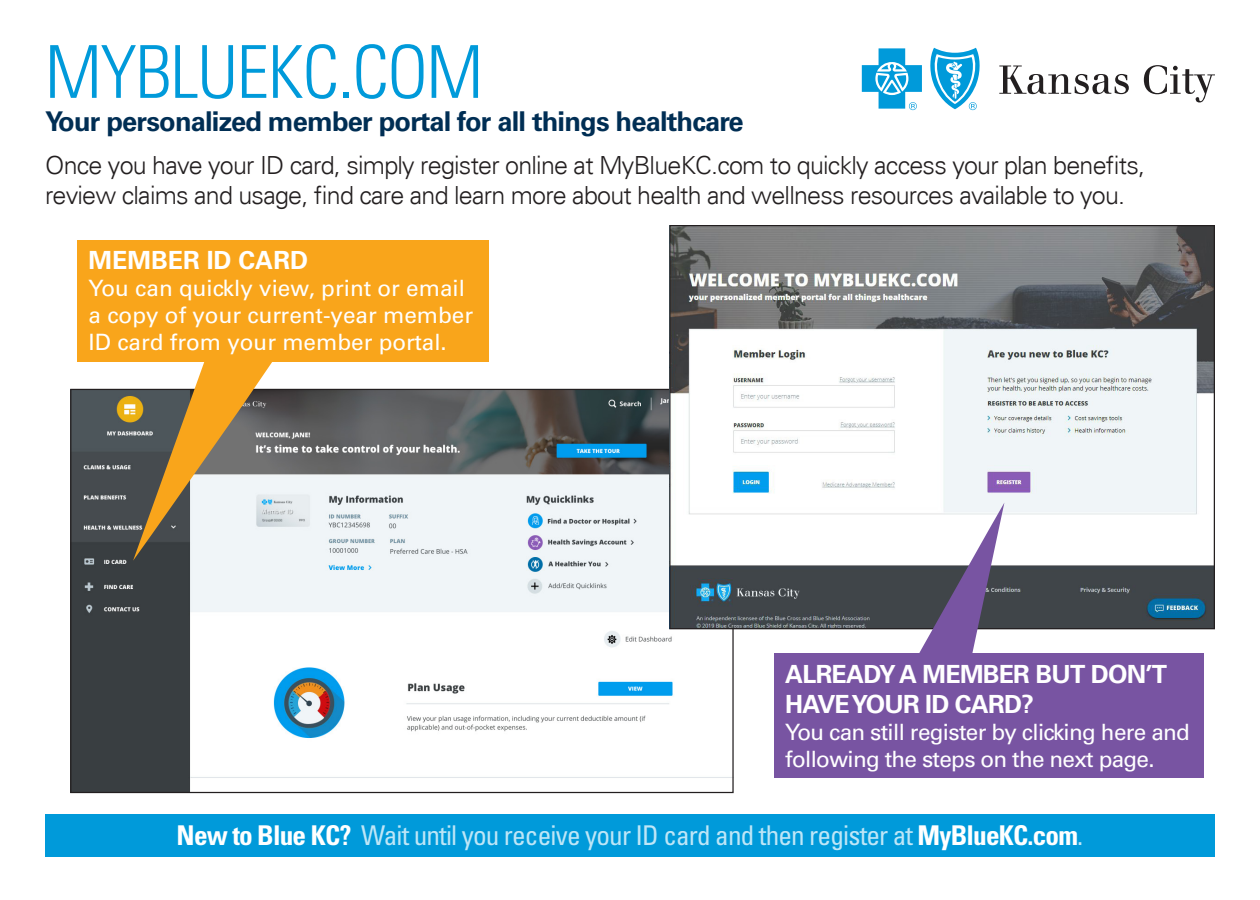
<style>
.page{position:relative;width:1260px;height:900px;background:#fff}
.page>*{position:absolute;margin:0;border:0;box-sizing:border-box;transform-origin:0 0}
.MG_H1{font:300 condensed 73px "Univers LT Std";letter-spacing:-.02em;color:#009ada}
.MG_Callout_6{font:condensed 27.25px "Univers LT Std";letter-spacing:-.03em;color:#bee6f7}
.MG_Body{font:700 27.25px "Univers LT Std";letter-spacing:-.03em;color:#002e54}
.MG_Body-2{font:300 25px/30px "Univers";letter-spacing:-.03em;color:#231f20}
.MG_Body-3{font:700 25px/30.2px "Univers LT Std";letter-spacing:-.03em;color:#fff}
.MG_Body-4{font:700 25px "Univers LT Std";color:#fff}
.MG_Body-5{font:22.5px/27px "Univers LT Std";color:#fff}
.MG_Body-6{font:22.5px/27px "Univers LT Std";letter-spacing:-.03em;color:#fff}
.s1{font-weight:700;color:#fff}
</style>
<div class="page">
<img style="left:72px;top:391px;width:660px;height:400px">
<img style="left:671px;top:227px;width:542px;height:400px">
<div style="left:45px;top:814px;width:1170px;height:42px;background:#009ada"></div>
<svg style="left:999px;top:66px;width:130px;height:28px"></svg>
<svg style="left:1144px;top:65px;width:71px;height:37px"></svg>
<svg style="left:862px;top:48px;width:60px;height:62px"></svg>
<svg style="left:930px;top:48px;width:50px;height:62px"></svg>
<svg style="left:133px;top:362px;width:156px;height:199px"></svg>
<svg style="left:883px;top:503px;width:121px;height:150px"></svg>
<div style="left:77px;top:240px;width:412px;height:122px;background:#f9a51b"></div>
<div style="left:774px;top:653px;width:430px;height:125px;background:#7854a2"></div>
<p class="MG_H1" style="left:45px;top:28px;width:440px">MYBLUEKC.COM</p>
<p class="MG_Body" style="left:45px;top:105px;width:700px">Your personalized member portal for all things healthcare</p>
<p class="MG_Body-2" style="left:45px;top:150px;width:1102px">Once you have your ID card, simply register online at MyBlueKC.com to quickly access your plan benefits, review claims and usage, find care and learn more about health and wellness resources available to you.</p>
<p class="MG_Body-4" style="left:89px;top:246px;width:221px">MEMBER ID CARD</p>
<p class="MG_Body-5" style="left:89px;top:275px;width:386px">You can quickly view, print or email a copy of your current-year member<br>ID card from your member portal.</p>
<p class="MG_Body-3" style="left:785px;top:659px;width:383px">ALREADY A MEMBER BUT DON’T<br>HAVE YOUR ID CARD?</p>
<p class="MG_Body-6" style="left:785px;top:718px;width:406px">You can still register by clicking here and following the steps on the next page.</p>
<p class="MG_Callout_6" style="left:177px;top:818px;width:908px"><span class="s1">New to Blue KC?</span> Wait until you receive your ID card and then register at <span class="s1">MyBlueKC.com</span>.</p>
</div>
